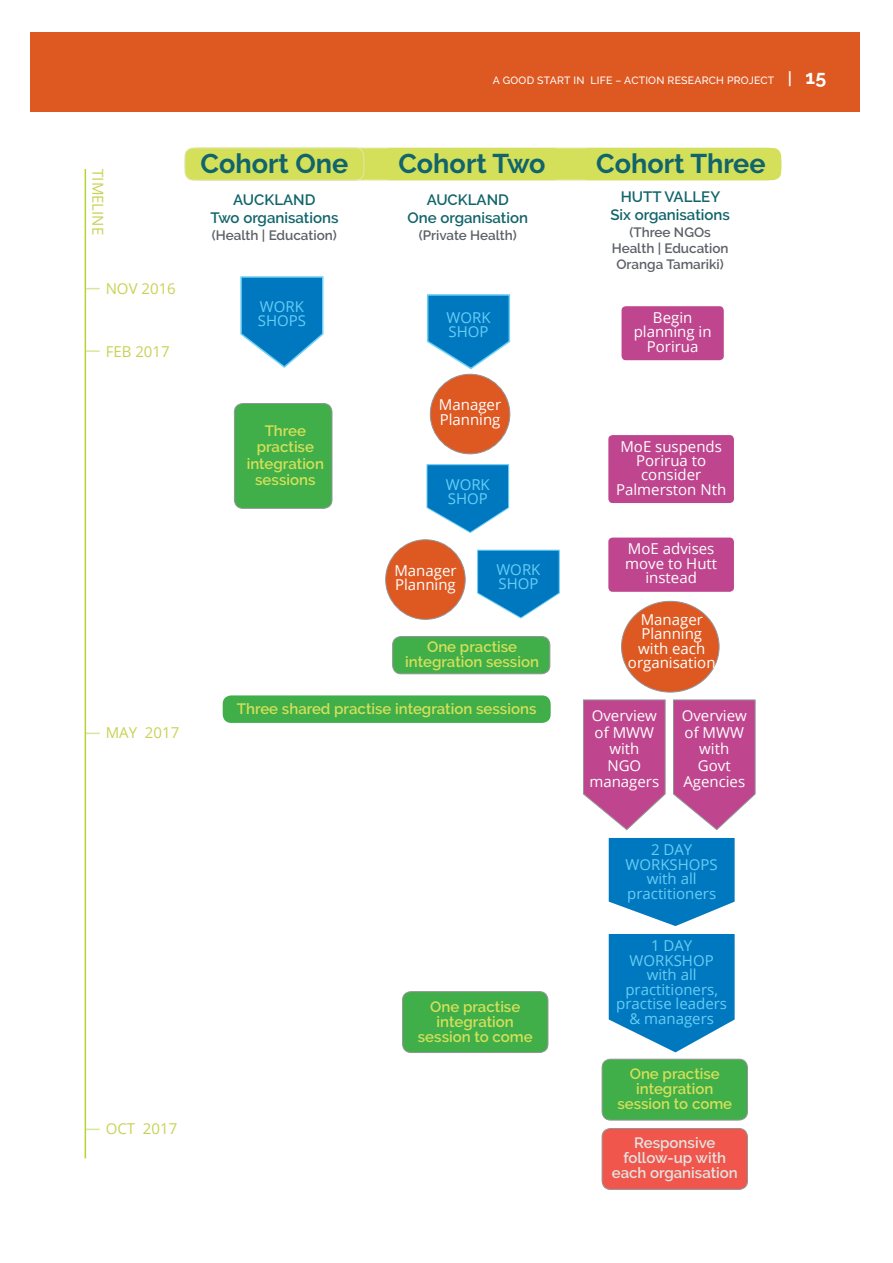
<style>
.page{position:relative;width:893px;height:1263px;background:#fff}
.page>*{position:absolute;margin:0;border:0;box-sizing:border-box;transform-origin:0 0}
.t1{font:700 27px "Raleway";color:#11646b}
.t2{font:15px/14.4px "Open Sans";color:#fff;text-align:center}
.t3{font:600 15px/15px "Raleway";color:#d4e05a;text-align:center}
.t4{font:15px/14.4px "Open Sans";color:#67cef5}
.t5{font:600 15px/18px "Raleway";color:#11646b;text-align:center}
.t6{font:600 15px/15px "Raleway";color:#e2e4e2;text-align:center}
.t7{font:15px "Open Sans";color:#c8d254}
.t8{font:600 13.5px/16.2px "Raleway";color:#5d6067;text-align:center}
.t9{font:500 10.5px "Raleway";letter-spacing:.02em;color:#fff}
.s1{font-weight:600;font-size:16.5px}
.s2{font-weight:700;font-size:19.5px}
</style>
<div class="page">
<div style="left:31px;top:33px;width:829px;height:79px;background:#de5922"></div>
<div style="left:185px;top:148px;width:596px;height:32px;background:#d4e05a;border-radius:13px"></div>
<div style="left:430px;top:374px;width:80px;height:80px;background:#de5922;border-radius:50%"></div>
<div style="left:430px;top:374px;width:80px;height:80px;border:1px solid #939598;border-radius:50%"></div>
<div style="left:386px;top:539px;width:79px;height:80px;background:#de5922;border-radius:50%"></div>
<div style="left:385px;top:539px;width:80px;height:80px;border:1px solid #939598;border-radius:50%"></div>
<div style="left:223px;top:695px;width:328px;height:27px;background:#40ae49;border-radius:9px"></div>
<svg style="left:583px;top:699px;width:82px;height:131px;background:#c6629d"></svg>
<svg style="left:673px;top:699px;width:82px;height:131px;background:#c6629d"></svg>
<div style="left:234px;top:403px;width:98px;height:105px;background:#40ae49;border-radius:9px"></div>
<div style="left:234px;top:403px;width:98px;height:105px;border:1px solid #939598;border-radius:9px"></div>
<div style="left:393px;top:636px;width:157px;height:37px;background:#40ae49;border-radius:9px"></div>
<div style="left:392px;top:636px;width:158px;height:38px;border:1px solid #939598;border-radius:9px"></div>
<div style="left:185px;top:148px;width:179px;height:32px;background:#d4e05a;border-radius:9px"></div>
<div style="left:185px;top:148px;width:179px;height:32px;border:1px solid #e1e6a8;border-radius:9px"></div>
<div style="left:581px;top:148px;width:200px;height:32px;background:#d4e05a;border-radius:9px"></div>
<hr style="left:85px;top:169px;width:1px;height:989px;background:#b5d334">
<svg style="left:86px;top:288px;width:14px;height:1px"></svg>
<svg style="left:86px;top:350px;width:14px;height:2px"></svg>
<svg style="left:86px;top:732px;width:14px;height:2px"></svg>
<svg style="left:86px;top:1128px;width:14px;height:1px"></svg>
<svg style="left:427px;top:464px;width:82px;height:69px"></svg>
<svg style="left:477px;top:549px;width:83px;height:69px"></svg>
<svg style="left:240px;top:276px;width:84px;height:92px"></svg>
<svg style="left:427px;top:294px;width:84px;height:76px"></svg>
<svg style="left:609px;top:837px;width:125px;height:88px;background:#228ac8"></svg>
<svg style="left:609px;top:934px;width:125px;height:118px;background:#228ac8"></svg>
<div style="left:402px;top:991px;width:146px;height:61px;background:#40ae49;border-radius:9px"></div>
<div style="left:402px;top:991px;width:146px;height:61px;border:1px solid #939598;border-radius:9px"></div>
<div style="left:602px;top:1058px;width:145px;height:61px;background:#40ae49;border-radius:9px"></div>
<div style="left:602px;top:1058px;width:146px;height:61px;border:1px solid #939598;border-radius:9px"></div>
<div style="left:602px;top:1128px;width:145px;height:61px;background:#f0564b;border-radius:9px"></div>
<div style="left:602px;top:1127px;width:146px;height:62px;border:1px solid #939598;border-radius:9px"></div>
<div style="left:621px;top:601px;width:98px;height:91px;background:#de5922;border-radius:50%"></div>
<div style="left:621px;top:306px;width:103px;height:54px;background:#bf468e;border-radius:4px"></div>
<div style="left:608px;top:435px;width:126px;height:68px;background:#bf468e;border-radius:4px"></div>
<div style="left:608px;top:537px;width:126px;height:54px;background:#bf468e;border-radius:4px"></div>
<p class="t9" style="left:493px;top:74px;width:335px">A GOOD START IN LIFE – ACTION RESEARCH PROJECT <span class="s1">|</span> <span class="s2">15</span></p>
<p class="t7" style="left:108px;top:169px;width:67px;rotate:90deg">TIMELINE</p>
<p class="t7" style="left:106px;top:278px;width:72px">NOV 2016</p>
<p class="t7" style="left:106px;top:341px;width:66px">FEB 2017</p>
<p class="t7" style="left:106px;top:722px;width:75px">MAY 2017</p>
<p class="t7" style="left:106px;top:1118px;width:73px">OCT 2017</p>
<h1 class="t1" style="left:201px;top:148px;width:149px">Cohort One</h1>
<h1 class="t1" style="left:398px;top:148px;width:149px">Cohort Two</h1>
<h1 class="t1" style="left:596px;top:148px;width:171px">Cohort Three</h1>
<p class="t5" style="left:210px;top:191px;width:130px">AUCKLAND<br>Two organisations</p>
<p class="t8" style="left:212px;top:227px;width:126px">(Health | Education)</p>
<p class="t5" style="left:610px;top:188px;width:121px">HUTT VALLEY<br>Six organisations</p>
<p class="t8" style="left:612px;top:224px;width:118px">(Three NGOs<br>Health | Education<br>Oranga Tamariki)</p>
<p class="t5" style="left:407px;top:191px;width:122px">AUCKLAND<br>One organisation</p>
<p class="t8" style="left:419px;top:227px;width:100px">(Private Health)</p>
<p class="t4" style="left:258px;top:299px;width:50px">WORK<br>SHOPS</p>
<p class="t4" style="left:446px;top:309px;width:46px">WORK<br>SHOP</p>
<p class="t3" style="left:247px;top:422px;width:79px;line-height:16.5px">Three practise integration sessions</p>
<p class="t2" style="left:439px;top:397px;width:64px;text-align:left">Manager<br>Planning</p>
<p class="t4" style="left:446px;top:476px;width:46px">WORK<br>SHOP</p>
<p class="t2" style="left:394px;top:562px;width:64px;text-align:left">Manager<br>Planning</p>
<p class="t4" style="left:496px;top:562px;width:46px">WORK<br>SHOP</p>
<p class="t3" style="left:405px;top:639px;width:135px">One practise integration session</p>
<p class="t3" style="left:237px;top:701px;width:301px">Three shared practise integration sessions</p>
<p class="t3" style="left:418px;top:998px;width:116px">One practise integration session to come</p>
<p class="t2" style="left:634px;top:310px;width:79px">Begin planning in<br>Porirua</p>
<p class="t2" style="left:616px;top:438px;width:112px">MoE suspends<br>Porirua to consider<br>Palmerston Nth</p>
<p class="t2" style="left:625px;top:541px;width:93px">MoE advises move to Hutt instead</p>
<p class="t2" style="left:628px;top:612px;width:89px">Manager<br>Planning with each organisation</p>
<p class="t2" style="left:589px;top:706px;width:71px;line-height:16.5px">Overview of MWW with<br>NGO managers</p>
<p class="t2" style="left:682px;top:706px;width:67px;line-height:16.5px">Overview of MWW with<br>Govt<br>Agencies</p>
<p class="t4" style="left:625px;top:842px;width:94px;text-align:center">2 DAY<br>WORKSHOPS with all practitioners</p>
<p class="t4" style="left:616px;top:938px;width:112px;text-align:center">1 DAY<br>WORKSHOP with all practitioners, practise leaders &amp; managers</p>
<p class="t3" style="left:617px;top:1066px;width:116px">One practise integration session to come</p>
<p class="t6" style="left:612px;top:1135px;width:128px">Responsive follow-up with each organisation</p>
</div>
